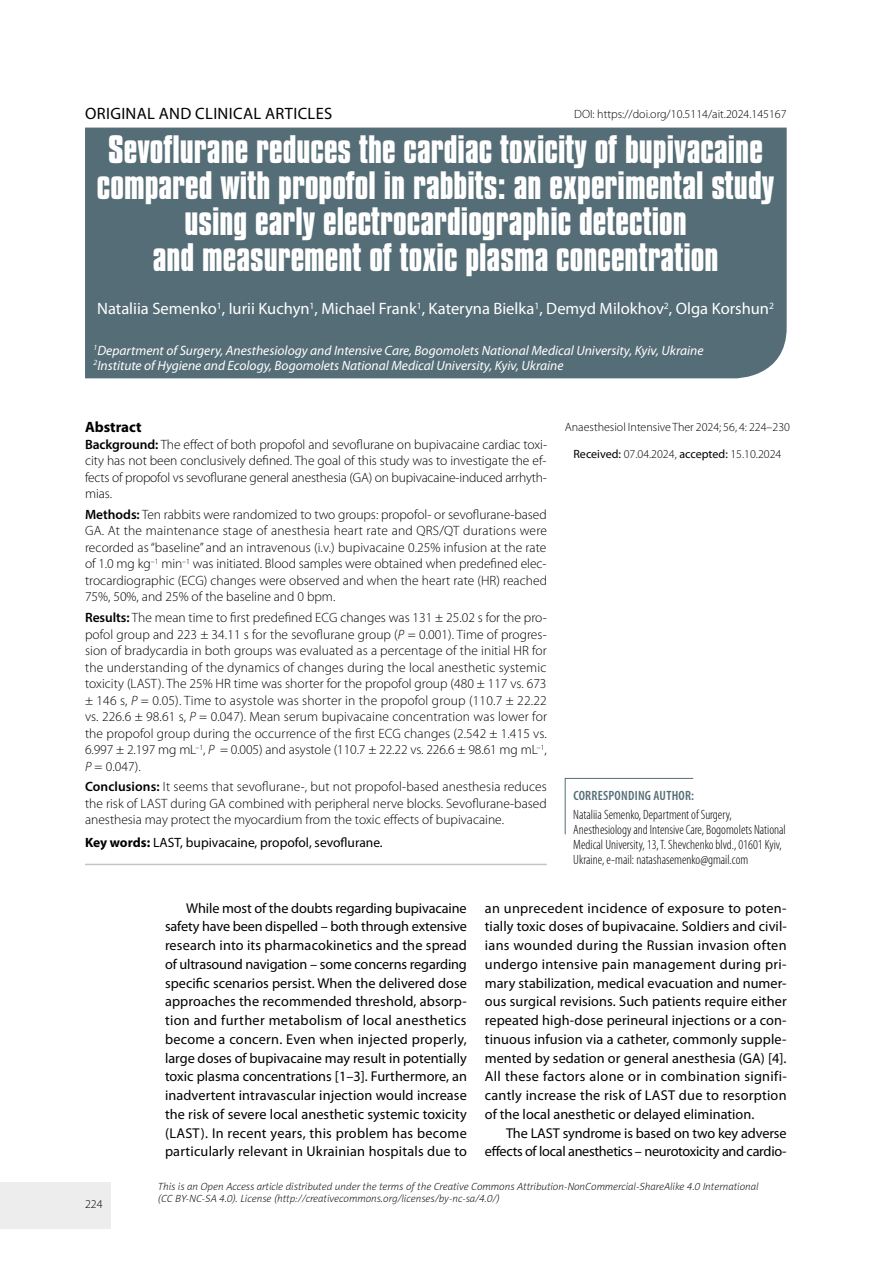
<style>
.page{position:relative;width:893px;height:1263px;background:#fff}
.page>*{position:absolute;margin:0;border:0;box-sizing:border-box;transform-origin:0 0}
.t1{font:700 33px/36px "Compacta PL";color:#fff;text-align:center}
.t2{font:16.5px "Myriad Pro";color:#fff}
.t3{font:16.5px "Myriad Pro";letter-spacing:.02em;color:#000}
.t4{font:700 15px "Myriad Pro";color:#000}
.t5{font:14.25px/18.8px "Myriad Pro";color:#000;text-align:justify}
.t6{font:14.25px/18.8px "Myriad Pro";letter-spacing:-.02em;color:#000;text-align:right}
.t7{font:300 13.5px/16.5px "Myriad Pro";color:#000;text-align:justify}
.t8{font:italic 13.5px/15px "Myriad Pro";color:#fff}
.t9{font:300 condensed 13.5px/15px "Myriad Pro";color:#000}
.t10{font:13.5px "Myriad Pro";color:#000}
.t11{font:600 condensed 13.5px "Myriad Pro";letter-spacing:.02em;color:#556d76}
.t12{font:300 12px "Myriad Pro";color:#000}
.t13{font:italic 10.5px/12px "Naomi Sans EFN Thin";color:#000}
.s1{font-weight:600}
.s2{font-style:italic}
.s3{font-weight:700}
.s4{font-weight:400}
</style>
<div class="page">
<div style="left:0;top:1182px;width:111px;height:47px;background:#ededed"></div>
<div style="left:85px;top:128px;width:702px;height:250px;background:#556d76"></div>
<svg style="left:564px;top:778px;width:130px;height:57px"></svg>
<hr style="left:85px;top:864px;width:462px;height:1px;background:#c6c6c6">
<p class="t3" style="left:85px;top:103px;width:249px">ORIGINAL AND CLINICAL ARTICLES</p>
<p class="t12" style="left:574px;top:107px;width:214px">DOI: https://doi.org/10.5114/ait.2024.145167</p>
<h1 class="t1" style="left:97px;top:132px;width:679px">Sevoflurane reduces the cardiac toxicity of bupivacaine compared with propofol in rabbits: an experimental study using early electrocardiographic detection<br>and measurement of toxic plasma concentration</h1>
<p class="t2" style="left:97px;top:299px;width:678px">Nataliia Semenko<sup>1</sup>, Iurii Kuchyn<sup>1</sup>, Michael Frank<sup>1</sup>, Kateryna Bielka<sup>1</sup>, Demyd Milokhov<sup>2</sup>, Olga Korshun<sup>2</sup></p>
<p class="t8" style="left:94px;top:343px;width:612px"><sup>1</sup>Department of Surgery, Anesthesiology and Intensive Care, Bogomolets National Medical University, Kyiv, Ukraine<br><sup>2</sup>Institute of Hygiene and Ecology, Bogomolets National Medical University, Kyiv, Ukraine</p>
<p class="t4" style="left:85px;top:417px;width:58px">Abstract</p>
<p class="t7" style="left:85px;top:436px;width:463px"><span class="s1">Background:</span> The effect of both propofol and sevoflurane on bupivacaine cardiac toxi&shy;city has not been conclusively defined. The goal of this study was to investigate the ef&shy;fects of propofol vs sevoflurane general anesthesia (GA) on bupivacaine-induced arrhyth&shy;mias.</p>
<p class="t7" style="left:85px;top:506px;width:463px"><span class="s1">Methods:</span> Ten rabbits were randomized to two groups: propofol- or sevoflurane-based GA. At the maintenance stage of anesthesia heart rate and QRS/QT durations were recorded as “baseline” and an intravenous (i.v.) bupivacaine 0.25% infusion at the rate of 1.0 mg kg<sup>–1</sup> min<sup>–1</sup> was initiated. Blood samples were obtained when predefined elec&shy;trocardiographic (ECG) changes were observed and when the heart rate (HR) reached 75%, 50%, and 25% of the baseline and 0 bpm.</p>
<p class="t7" style="left:85px;top:609px;width:463px"><span class="s1">Results:</span> The mean time to first predefined ECG changes was 131 ± 25.02 s for the pro&shy;pofol group and 223 ± 34.11 s for the sevoflurane group (<span class="s2">P</span> = 0.001). Time of progres&shy;sion of bradycardia in both groups was evaluated as a percentage of the initial HR for the understanding of the dynamics of changes during the local anesthetic systemic toxicity (LAST). The 25% HR time was shorter for the propofol group (480 ± 117 vs. 673 ± 146 s, <span class="s2">P</span> = 0.05). Time to asystole was shorter in the propofol group (110.7 ± 22.22 vs. 226.6 ± 98.61 s, <span class="s2">P</span> = 0.047). Mean serum bupivacaine concentration was lower for the propofol group during the occurrence of the first ECG changes (2.542 ± 1.415 vs.<br>6.997 ± 2.197 mg mL<sup>–1</sup>, <span class="s2">P</span> = 0.005) and asystole (110.7 ± 22.22 vs. 226.6 ± 98.61 mg mL<sup>–1</sup>, <span class="s2">P</span> = 0.047).</p>
<p class="t7" style="left:85px;top:778px;width:463px"><span class="s1">Conclusions:</span> It seems that sevoflurane-, but not propofol-based anesthesia reduces the risk of LAST during GA combined with peripheral nerve blocks. Sevoflurane-based anesthesia may protect the myocardium from the toxic effects of bupivacaine.</p>
<p class="t10" style="left:85px;top:834px;width:299px"><span class="s3">Key words:</span> LAST, bupivacaine, propofol, sevoflurane.</p>
<p class="t12" style="left:565px;top:419px;width:227px">Anaesthesiol Intensive Ther 2024; 56, 4: 224–230</p>
<p class="t12" style="left:573px;top:446px;width:209px"><span class="s4">Received:</span> 07.04.2024, <span class="s4">accepted:</span> 15.10.2024</p>
<p class="t11" style="left:573px;top:787px;width:122px">CORRESPONDING AUTHOR:</p>
<p class="t9" style="left:573px;top:807px;width:214px">Nataliia Semenko, Department of Surgery, Anesthesiology and Intensive Care, Bogomolets National Medical University, 13, T. Shevchenko blvd., 01601 Kyiv, Ukraine, e-mail: natashasemenko@gmail.com</p>
<p class="t12" style="left:85px;top:1197px;width:19px">224</p>
<p class="t5" style="left:165px;top:898px;width:303px;text-indent:21px">While most of the doubts regarding bupivacaine safety have been dispelled – both through extensive research into its pharmacokinetics and the spread of ultrasound navigation – some concerns regarding specific scenarios persist. When the delivered dose approaches the recommended threshold, absorp&shy;tion and further metabolism of local anesthetics become a concern. Even when injected properly, large doses of bupivacaine may result in potentially toxic plasma concentrations [1–3]. Furthermore, an inadvertent intravascular injection would increase the risk of severe local anesthetic systemic toxicity (LAST). In recent years, this problem has become particularly relevant in Ukrainian hospitals due to</p>
<p class="t5" style="left:485px;top:898px;width:303px">an unprecedent incidence of exposure to poten&shy;tially toxic doses of bupivacaine. Soldiers and civil&shy;ians wounded during the Russian invasion often undergo intensive pain management during pri&shy;mary stabilization, medical evacuation and numer&shy;ous surgical revisions. Such patients require either repeated high-dose perineural injections or a con&shy;tinuous infusion via a catheter, commonly supple&shy;mented by sedation or general anesthesia (GA) [4].<br>All these factors alone or in combination signifi&shy;cantly increase the risk of LAST due to resorption of the local anesthetic or delayed elimination.</p>
<p class="t6" style="left:485px;top:1123px;width:303px">The LAST syndrome is based on two key adverse effects of local anesthetics – neurotoxicity and cardio-</p>
<p class="t13" style="left:158px;top:1180px;width:602px">This is an Open Access article distributed under the terms of the Creative Commons Attribution-NonCommercial-ShareAlike 4.0 International (CC BY-NC-SA 4.0). License (http://creativecommons.org/licenses/by-nc-sa/4.0/)</p>
</div>
